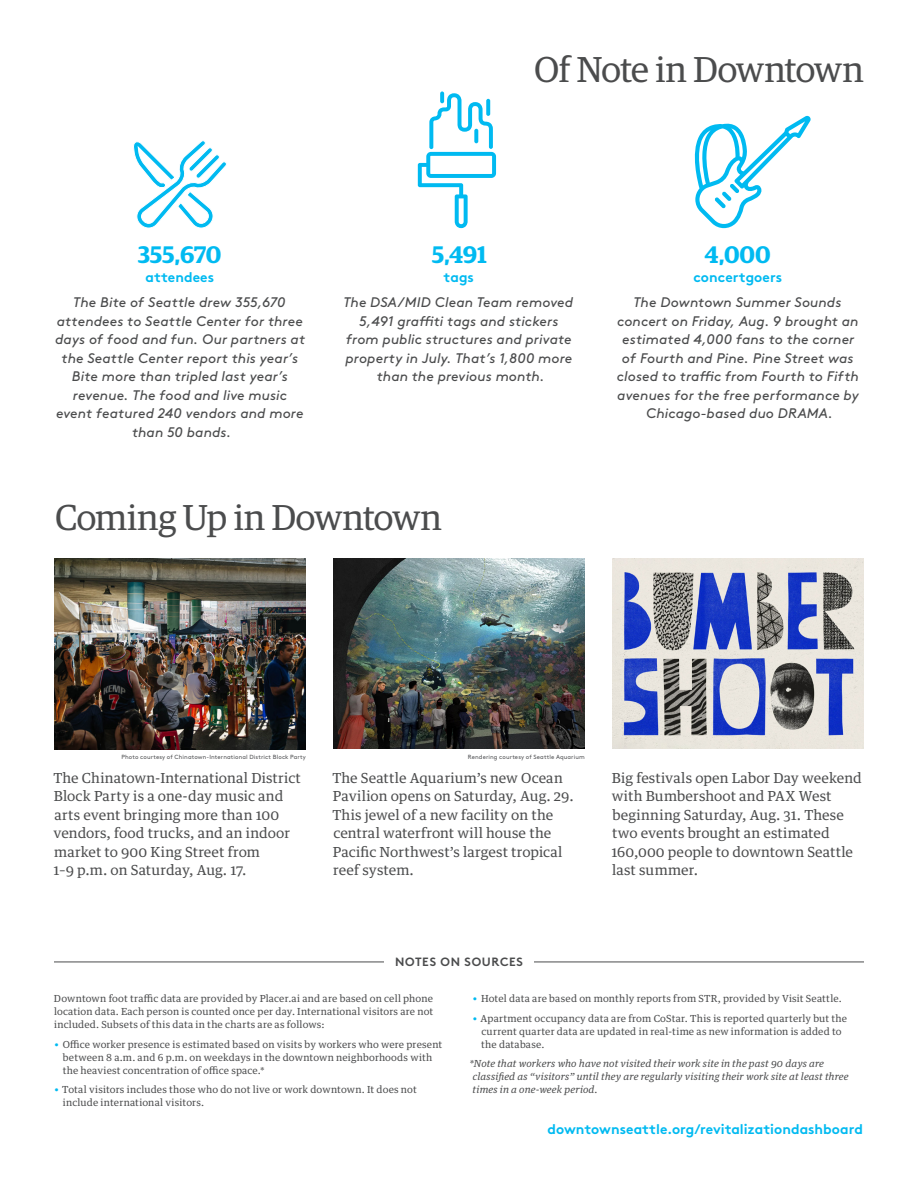
<style>
.page{position:relative;width:918px;height:1188px;background:#fff}
.page>*{position:absolute;margin:0;border:0;box-sizing:border-box;transform-origin:0 0}
.body{font:36px "Guardian Egyp";letter-spacing:-.015em;color:#4b4c4d}
.icon_numbers{font:600 24px "Guardian Egyp";letter-spacing:-.015em;color:#00baf1}
.body-2{font:italic 13.8px/18.5px "Brown Std";letter-spacing:.01em;color:#4b4c4d;text-align:center}
.body-3{font:13.8px/18.5px "Guardian Text Egyp";letter-spacing:.005em;color:#4b4c4d}
.body-4{font:700 13.8px "Brown Std";letter-spacing:.005em;color:#00baf1}
.t1{font:700 12px "Brown Std";letter-spacing:.06em;color:#4b4c4d}
.bullets_pink{font:9.75px/12.9px "Guardian Text Egyp";letter-spacing:.015em;color:#4b4c4d}
.body-5{font:italic 9.75px/12.9px "Guardian Text Egyp";letter-spacing:.015em;color:#4b4c4d}
.body-6{font:6px "Brown Std";letter-spacing:.02em;color:#57585a}
.s1{font-weight:900;color:#00baf1}
</style>
<div class="page">
<img style="left:333px;top:559px;width:252px;height:190px">
<hr style="left:54px;top:962px;width:810px;height:1px;background:#4b4c4d">
<div style="left:384px;top:953px;width:150px;height:18px;background:#fff"></div>
<img style="left:54px;top:559px;width:252px;height:191px">
<img style="left:612px;top:559px;width:252px;height:190px">
<svg style="left:133px;top:140px;width:94px;height:88px"></svg>
<svg style="left:418px;top:93px;width:78px;height:135px"></svg>
<svg style="left:486px;top:99px;width:4px;height:17px"></svg>
<svg style="left:474px;top:129px;width:4px;height:14px"></svg>
<svg style="left:440px;top:91px;width:4px;height:12px"></svg>
<svg style="left:694px;top:116px;width:117px;height:112px"></svg>
<p class="body" style="left:534px;top:45px;width:331px">Of Note in Downtown</p>
<p class="icon_numbers" style="left:138px;top:237px;width:85px">355,670</p>
<p class="body-4" style="left:146px;top:269px;width:70px">attendees</p>
<p class="body-2" style="left:55px;top:293px;width:252px">The Bite of Seattle drew 355,670 attendees to Seattle Center for three days of food and fun. Our partners at the Seattle Center report this year’s<br>Bite more than tripled last year’s revenue. The food and live music event featured 240 vendors and more than 50 bands.</p>
<p class="icon_numbers" style="left:432px;top:237px;width:57px">5,491</p>
<p class="body-4" style="left:444px;top:269px;width:32px">tags</p>
<p class="body-2" style="left:343px;top:293px;width:231px">The DSA/MID Clean Team removed<br>5,491 graffiti tags and stickers from public structures and private property in July. That’s 1,800 more than the previous month.</p>
<p class="icon_numbers" style="left:704px;top:237px;width:68px">4,000</p>
<p class="body-4" style="left:693px;top:269px;width:90px">concertgoers</p>
<p class="body-2" style="left:617px;top:293px;width:243px">The Downtown Summer Sounds concert on Friday, Aug. 9 brought an estimated 4,000 fans to the corner of Fourth and Pine. Pine Street was closed to traffic from Fourth to Fifth avenues for the free performance by<br>Chicago-based duo DRAMA.</p>
<p class="body" style="left:55px;top:493px;width:388px">Coming Up in Downtown</p>
<p class="body-6" style="left:122px;top:754px;width:186px">Photo courtesy of Chinatown-International District Block Party</p>
<p class="body-6" style="left:468px;top:754px;width:118px">Rendering courtesy of Seattle Aquarium</p>
<p class="body-3" style="left:53px;top:767px;width:249px">The Chinatown-International District Block Party is a one-day music and arts event bringing more than 100 vendors, food trucks, and an indoor market to 900 King Street from<br>1–9 p.m. on Saturday, Aug. 17.</p>
<p class="body-3" style="left:332px;top:767px;width:243px">The Seattle Aquarium’s new Ocean<br>Pavilion opens on Saturday, Aug. 29.<br>This jewel of a new facility on the central waterfront will house the<br>Pacific Northwest’s largest tropical reef system.</p>
<p class="body-3" style="left:611px;top:767px;width:252px">Big festivals open Labor Day weekend with Bumbershoot and PAX West beginning Saturday, Aug. 31. These two events brought an estimated<br>160,000 people to downtown Seattle last summer.</p>
<p class="t1" style="left:395px;top:955px;width:129px">NOTES ON SOURCES</p>
<p class="bullets_pink" style="left:54px;top:991px;width:381px;text-align:justify">Downtown foot traffic data are provided by Placer.ai and are based on cell phone location data. Each person is counted once per day. International visitors are not included. Subsets of this data in the charts are as follows:</p>
<p class="bullets_pink" style="left:63px;top:1037px;width:381px;text-indent:-8px"><span class="s1">•</span> Office worker presence is estimated based on visits by workers who were present between 8 a.m. and 6 p.m. on weekdays in the downtown neighborhoods with the heaviest concentration of office space.*</p>
<p class="bullets_pink" style="left:63px;top:1082px;width:355px;text-indent:-8px"><span class="s1">•</span> Total visitors includes those who do not live or work downtown. It does not include international visitors.</p>
<p class="bullets_pink" style="left:473px;top:991px;width:370px"><span class="s1">•</span> Hotel data are based on monthly reports from STR, provided by Visit Seattle.</p>
<p class="bullets_pink" style="left:481px;top:1011px;width:367px;text-indent:-8px"><span class="s1">•</span> Apartment occupancy data are from CoStar. This is reported quarterly but the current quarter data are updated in real-time as new information is added to the database.</p>
<p class="body-5" style="left:473px;top:1057px;width:377px;text-indent:-3px">*Note that workers who have not visited their work site in the past 90 days are classified as “visitors” until they are regularly visiting their work site at least three times in a one-week period.</p>
<p class="body-4" style="left:547px;top:1120px;width:317px">downtownseattle.org/revitalizationdashboard</p>
</div>
